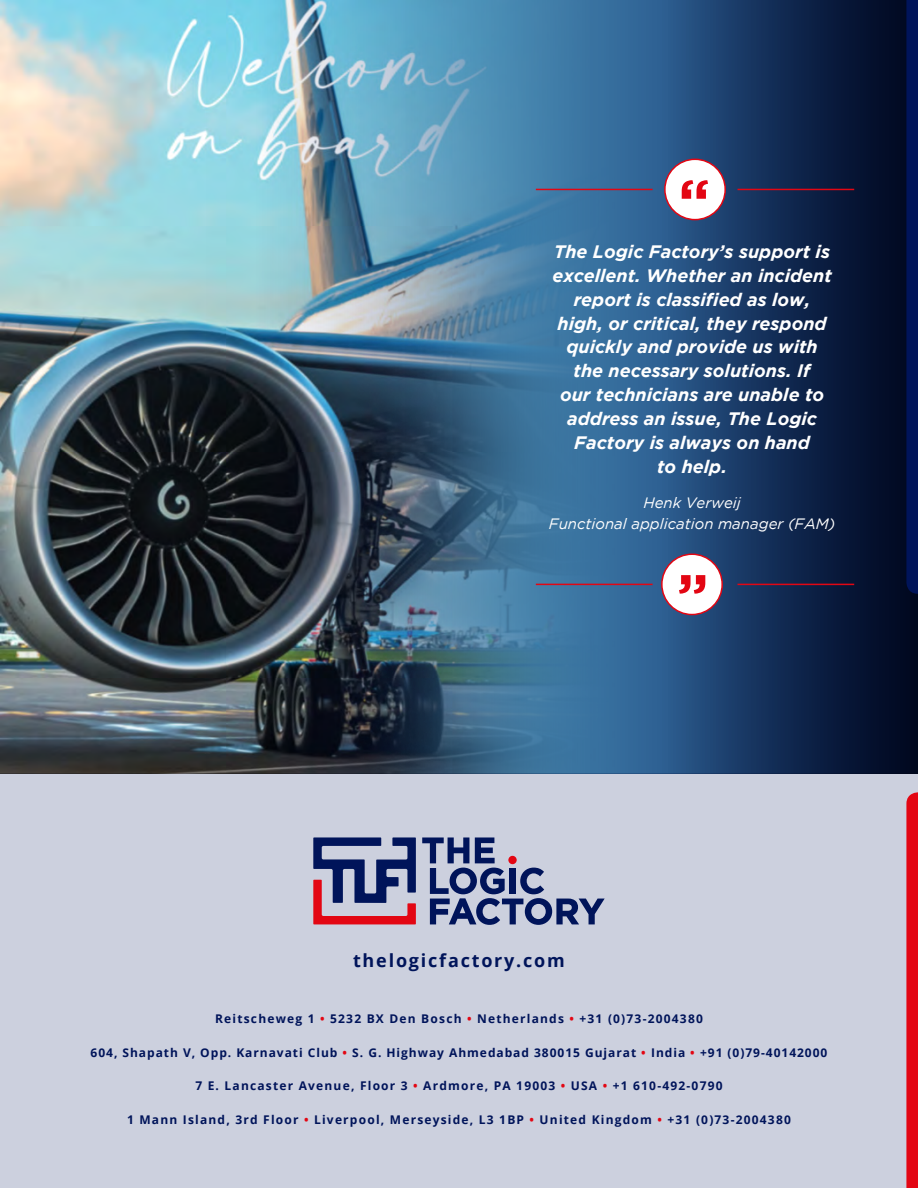
<style>
.page{position:relative;width:918px;height:1188px;background:#fff}
.page>*{position:absolute;margin:0;border:0;box-sizing:border-box;transform-origin:0 0}
.t1{font:italic 700 18px/24px "Gotham";color:#fff;text-align:center}
.t2{font:700 18px "Open Sans";letter-spacing:.1em;color:#00145a}
.t3{font:italic 15px/21px "Gotham";color:#fff;text-align:center}
.t4{font:700 12px "Open Sans";letter-spacing:.1em;color:#00145a}
.t5{font:700 12px "Open Sans";letter-spacing:.08em;color:#00145a}
.s1{color:#e30613}
</style>
<div class="page">
<img style="left:0;top:0;width:206px;height:774px">
<img style="left:206px;top:0;width:200px;height:774px">
<div style="left:0;top:774px;width:918px;height:414px;background:#ccd0de"></div>
<svg style="left:422px;top:837px;width:183px;height:88px"></svg>
<svg style="left:313px;top:837px;width:103px;height:87px"></svg>
<div style="left:508px;top:856px;width:9px;height:8px;background:#e30613;border-radius:50%"></div>
<svg style="left:406px;top:0;width:512px;height:774px;background:#2a5178"></svg>
<svg style="left:906px;top:0;width:12px;height:594px;background:#001357"></svg>
<svg style="left:906px;top:792px;width:12px;height:396px;background:#e20e1b"></svg>
<hr style="left:737px;top:189px;width:117px;height:1px;background:#e30613">
<hr style="left:536px;top:189px;width:117px;height:1px;background:#e30613">
<div style="left:665px;top:159px;width:60px;height:61px;background:#fff;border-radius:50%"></div>
<div style="left:664px;top:159px;width:62px;height:61px;border:2px solid #e30613;border-radius:50%"></div>
<svg style="left:681px;top:180px;width:27px;height:19px"></svg>
<hr style="left:536px;top:584px;width:117px;height:1px;background:#e30613">
<hr style="left:737px;top:584px;width:117px;height:1px;background:#e30613">
<div style="left:662px;top:554px;width:60px;height:61px;background:#fff;border-radius:50%"></div>
<div style="left:661px;top:553px;width:62px;height:62px;border:2px solid #e30613;border-radius:50%"></div>
<svg style="left:679px;top:575px;width:27px;height:19px"></svg>
<p class="t1" style="left:552px;top:239px;width:281px">The Logic Factory’s support is excellent. Whether an incident report is classified as low, high, or critical, they respond quickly and provide us with the necessary solutions. If<br>our technicians are unable to address an issue, The Logic<br>Factory is always on hand<br>to help.</p>
<p class="t3" style="left:549px;top:493px;width:288px">Henk Verweij<br>Functional application manager (FAM)</p>
<p class="t2" style="left:353px;top:948px;width:213px">thelogicfactory.com</p>
<p class="t4" style="left:215px;top:1010px;width:489px">Reitscheweg 1 <span class="s1">•</span> 5232 BX Den Bosch <span class="s1">•</span> Netherlands <span class="s1">•</span> +31 (0)73-2004380</p>
<p class="t5" style="left:91px;top:1044px;width:738px">604, Shapath V, Opp. Karnavati Club <span class="s1">•</span> S. G. Highway Ahmedabad 380015 Gujarat <span class="s1">•</span> India <span class="s1">•</span> +91 (0)79-40142000</p>
<p class="t4" style="left:195px;top:1078px;width:529px">7 E. Lancaster Avenue, Floor 3 <span class="s1">•</span> Ardmore, PA 19003 <span class="s1">•</span> USA <span class="s1">•</span> +1 610-492-0790</p>
<p class="t4" style="left:127px;top:1111px;width:665px">1 Mann Island, 3rd Floor <span class="s1">•</span> Liverpool, Merseyside, L3 1BP <span class="s1">•</span> United Kingdom <span class="s1">•</span> +31 (0)73-2004380</p>
</div>
